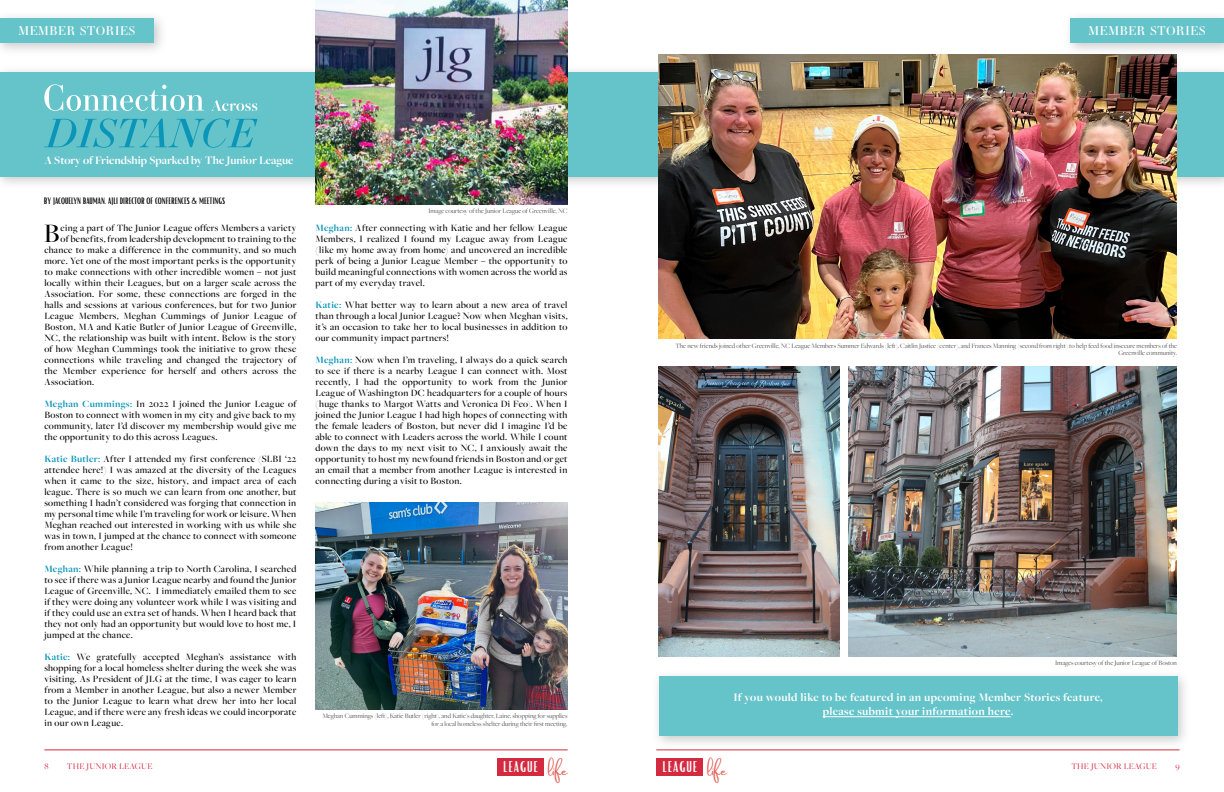
<style>
.page{position:relative;width:1224px;height:792px;background:#fff}
.page>*{position:absolute;margin:0;border:0;box-sizing:border-box;transform-origin:0 0}
.t1{font:500 27.6px "Freight Big Pro";color:#000}
.t2{font:15px "Bright";letter-spacing:.06em;color:#fff}
.t3{font:700 12px/14px "Freight Big Pro";letter-spacing:.025em;color:#fff;text-align:center}
.t4{font:700 12px "Freight Big Pro";color:#fff}
.t5{font:12px "Essonnes Display";letter-spacing:.05em;color:#fff}
.t6{font:500 10px/11px "Freight Big Pro";letter-spacing:.03em;color:#000;text-align:justify}
.t7{font:9px "Bright";color:#000}
.t8{font:9px "Freight Big Pro";letter-spacing:.02em;color:#d32a40}
.t9{font:7px/8px "Freight Big Pro";color:#555;text-align:right}
.s1{font-weight:700;color:#0b95b8}
</style>
<div class="page">
<hr style="left:44px;top:750px;width:524px;height:1px;background:#d32a40">
<div style="left:497px;top:758px;width:47px;height:18px;background:#d32a40"></div>
<hr style="left:656px;top:750px;width:524px;height:1px;background:#d32a40">
<div style="left:657px;top:758px;width:46px;height:18px;background:#d32a40"></div>
<div style="left:0;top:65px;width:1224px;height:125px;background:#939598;opacity:.5"></div>
<div style="left:0;top:72px;width:1224px;height:104px;background:#65c3ca"></div>
<img style="left:315px;top:0;width:253px;height:204px">
<div style="left:1063px;top:11px;width:161px;height:45px;background:#939598;opacity:.5"></div>
<div style="left:1070px;top:18px;width:154px;height:25px;background:#65c3ca"></div>
<img style="left:315px;top:503px;width:253px;height:207px">
<img style="left:659px;top:54px;width:518px;height:285px">
<img style="left:848px;top:366px;width:329px;height:290px">
<img style="left:659px;top:366px;width:180px;height:290px">
<div style="left:0;top:11px;width:167px;height:45px;background:#939598;opacity:.5"></div>
<div style="left:0;top:18px;width:154px;height:25px;background:#65c3ca"></div>
<svg style="left:44px;top:84px;width:160px;height:27px"></svg>
<svg style="left:211px;top:100px;width:46px;height:11px"></svg>
<svg style="left:44px;top:118px;width:213px;height:30px"></svg>
<div style="left:652px;top:669px;width:538px;height:80px;background:#939598;opacity:.5"></div>
<div style="left:659px;top:676px;width:518px;height:60px;background:#65c3ca"></div>
<hr style="left:823px;top:717px;width:188px;height:1px;background:#fff">
<p class="t5" style="left:18px;top:22px;width:118px">MEMBER STORIES</p>
<p class="t4" style="left:44px;top:152px;width:251px">A Story of Friendship Sparked by The Junior League</p>
<p class="t7" style="left:44px;top:195px;width:183px">BY JACQUELYN BAUMAN, AJLI DIRECTOR OF CONFERENCES &amp; MEETINGS</p>
<h1 class="t1" style="left:44px;top:215px;width:18px">B</h1>
<p class="t6" style="left:61px;top:222px;width:237px">eing a part of The Junior League offers Members a variety</p>
<p class="t6" style="left:61px;top:233px;width:237px">of benefits, from leadership development to training to the</p>
<p class="t6" style="left:44px;top:244px;width:253px">chance to make a difference in the community, and so much</p>
<p class="t6" style="left:44px;top:255px;width:254px">more. Yet one of the most important perks is the opportunity</p>
<p class="t6" style="left:44px;top:266px;width:253px">to make connections with other incredible women – not just</p>
<p class="t6" style="left:44px;top:277px;width:253px">locally within their Leagues, but on a larger scale across the</p>
<p class="t6" style="left:44px;top:288px;width:253px">Association. For some, these connections are forged in the</p>
<p class="t6" style="left:44px;top:299px;width:254px">halls and sessions at various conferences, but for two Junior</p>
<p class="t6" style="left:44px;top:310px;width:254px">League Members, Meghan Cummings of Junior League of</p>
<p class="t6" style="left:44px;top:321px;width:253px">Boston, MA and Katie Butler of Junior League of Greenville,</p>
<p class="t6" style="left:44px;top:332px;width:253px">NC, the relationship was built with intent. Below is the story</p>
<p class="t6" style="left:44px;top:343px;width:253px">of how Meghan Cummings took the initiative to grow these</p>
<p class="t6" style="left:44px;top:354px;width:253px">connections while traveling and changed the trajectory of</p>
<p class="t6" style="left:44px;top:365px;width:254px">the Member experience for herself and others across the</p>
<p class="t6" style="left:44px;top:376px;width:51px">Association.</p>
<p class="t6" style="left:44px;top:398px;width:253px"><span class="s1">Meghan Cummings:</span> In 2022 I joined the Junior League of Boston to connect with women in my city and give back to my community, later I’d discover my membership would give me the opportunity to do this across Leagues.</p>
<p class="t6" style="left:44px;top:453px;width:254px"><span class="s1">Katie Butler:</span> After I attended my first conference (SLBI ‘22 attendee here!) I was amazed at the diversity of the Leagues when it came to the size, history, and impact area of each league. There is so much we can learn from one another, but something I hadn’t considered was forging that connection in my personal time while I’m traveling for work or leisure. When Meghan reached out interested in working with us while she was in town, I jumped at the chance to connect with someone from another League!</p>
<p class="t6" style="left:44px;top:563px;width:254px"><span class="s1">Meghan:</span> While planning a trip to North Carolina, I searched to see if there was a Junior League nearby and found the Junior League of Greenville, NC. I immediately emailed them to see if they were doing any volunteer work while I was visiting and if they could use an extra set of hands. When I heard back that they not only had an opportunity but would love to host me, I jumped at the chance.</p>
<p class="t6" style="left:44px;top:651px;width:254px"><span class="s1">Katie:</span> We gratefully accepted Meghan’s assistance with shopping for a local homeless shelter during the week she was visiting. As President of JLG at the time, I was eager to learn from a Member in another League, but also a newer Member to the Junior League to learn what drew her into her local League, and if there were any fresh ideas we could incorporate in our own League.</p>
<p class="t9" style="left:428px;top:207px;width:141px">Image courtesy of the Junior League of Greenville, NC</p>
<p class="t6" style="left:315px;top:222px;width:254px"><span class="s1">Meghan:</span> After connecting with Katie and her fellow League Members, I realized I found my League away from League (like my home away from home) and uncovered an incredible perk of being a Junior League Member – the opportunity to build meaningful connections with women across the world as part of my everyday travel.</p>
<p class="t6" style="left:315px;top:299px;width:254px"><span class="s1">Katie:</span> What better way to learn about a new area of travel than through a local Junior League? Now when Meghan visits, it’s an occasion to take her to local businesses in addition to our community impact partners!</p>
<p class="t6" style="left:315px;top:354px;width:254px"><span class="s1">Meghan:</span> Now when I’m traveling, I always do a quick search to see if there is a nearby League I can connect with. Most recently, I had the opportunity to work from the Junior League of Washington DC headquarters for a couple of hours (huge thanks to Margot Watts and Veronica Di Feo). When I joined the Junior League I had high hopes of connecting with the female leaders of Boston, but never did I imagine I’d be able to connect with Leaders across the world. While I count down the days to my next visit to NC, I anxiously await the opportunity to host my newfound friends in Boston and/or get an email that a member from another League is interested in connecting during a visit to Boston.</p>
<p class="t9" style="left:322px;top:712px;width:247px">Meghan Cummings (left), Katie Butler (right), and Katie's daughter, Laine, shopping for supplies for a local homeless shelter during their first meeting.</p>
<p class="t5" style="left:1089px;top:22px;width:118px">MEMBER STORIES</p>
<p class="t9" style="left:676px;top:342px;width:503px;line-height:7px">The new friends joined other Greenville, NC League Members Summer Edwards (left), Caitlin Justice (center), and Frances Manning (second from right) to help feed food insecure members of the<br>Greenville community.</p>
<p class="t9" style="left:1055px;top:659px;width:123px">Images courtesy of the Junior League of Boston</p>
<p class="t3" style="left:733px;top:690px;width:371px">If you would like to be featured in an upcoming Member Stories feature, please submit your information here.</p>
<p class="t8" style="left:45px;top:761px;width:6px">8</p>
<p class="t8" style="left:67px;top:761px;width:87px">THE JUNIOR LEAGUE</p>
<h2 class="t2" style="left:503px;top:757px;width:66px">LEAGUE <sub>life</sub></h2>
<p class="t8" style="left:1071px;top:761px;width:87px">THE JUNIOR LEAGUE</p>
<p class="t8" style="left:1175px;top:761px;width:6px">9</p>
<h2 class="t2" style="left:662px;top:757px;width:66px">LEAGUE <sub>life</sub></h2>
</div>
